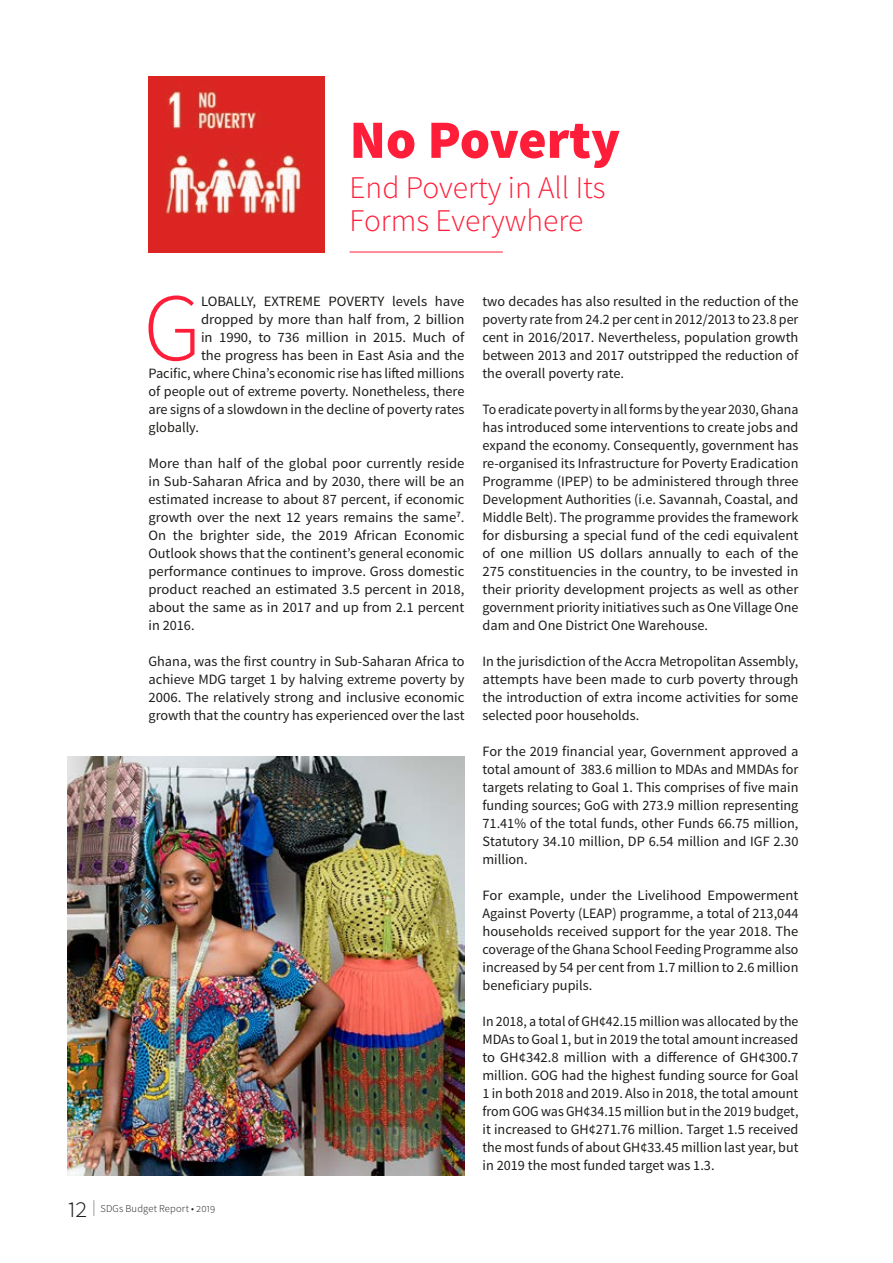
<style>
.page{position:relative;width:893px;height:1263px;background:#fff}
.page>*{position:absolute;margin:0;border:0;box-sizing:border-box;transform-origin:0 0}
.t1{font:300 96.15px "Source Sans Pro";color:#ff1e39}
.t2{font:900 54px "Source Sans Pro";color:#ff1e39}
.t3{font:300 31.5px/33px "Source Sans Pro";color:#ff1e39}
.t4{font:14.25px/18px "Source Sans Pro";color:#1c1c1a;text-align:justify}
.t5{font:300 10.5px "Source Sans Pro";letter-spacing:.015em;color:#1c1c1a}
.s1{font-size:25.5px}
.s2{font-size:15.75px}
</style>
<div class="page">
<img style="left:68px;top:756px;width:396px;height:419px">
<hr style="left:350px;top:252px;width:153px;height:1px;background:#ff1e39">
<img style="left:148px;top:76px;width:176px;height:176px">
<h2 class="t2" style="left:350px;top:105px;width:272px">No Poverty</h2>
<h3 class="t3" style="left:350px;top:171px;width:257px">End Poverty in All Its<br>Forms Everywhere</h3>
<h1 class="t1" style="left:144px;top:270px;width:59px">G</h1>
<p class="t4" style="left:201px;top:293px;width:265px">LOBALLY, EXTREME POVERTY levels have</p>
<p class="t4" style="left:201px;top:311px;width:265px">dropped by more than half from, 2 billion</p>
<p class="t4" style="left:201px;top:329px;width:265px">in 1990, to 736 million in 2015. Much of</p>
<p class="t4" style="left:201px;top:347px;width:265px">the progress has been in East Asia and the</p>
<p class="t4" style="left:148px;top:365px;width:317px">Pacific, where China’s economic rise has lifted millions</p>
<p class="t4" style="left:148px;top:383px;width:317px">of people out of extreme poverty. Nonetheless, there</p>
<p class="t4" style="left:148px;top:401px;width:318px">are signs of a slowdown in the decline of poverty rates</p>
<p class="t4" style="left:148px;top:419px;width:52px">globally.</p>
<p class="t4" style="left:148px;top:455px;width:317px">More than half of the global poor currently reside in Sub-Saharan Africa and by 2030, there will be an estimated increase to about 87 percent, if economic growth over the next 12 years remains the same<sup>7</sup>.<br>On the brighter side, the 2019 African Economic Outlook shows that the continent’s general economic performance continues to improve. Gross domestic product reached an estimated 3.5 percent in 2018, about the same as in 2017 and up from 2.1 percent in 2016.</p>
<p class="t4" style="left:148px;top:653px;width:317px">Ghana, was the first country in Sub-Saharan Africa to achieve MDG target 1 by halving extreme poverty by 2006. The relatively strong and inclusive economic growth that the country has experienced over the last</p>
<p class="t5" style="left:68px;top:1202px;width:149px"><span class="s1">12</span> <span class="s2">|</span> SDGs Budget Report • 2019</p>
<p class="t4" style="left:482px;top:293px;width:317px">two decades has also resulted in the reduction of the poverty rate from 24.2 per cent in 2012/2013 to 23.8 per cent in 2016/2017. Nevertheless, population growth between 2013 and 2017 outstripped the reduction of the overall poverty rate.</p>
<p class="t4" style="left:482px;top:401px;width:318px">To eradicate poverty in all forms by the year 2030, Ghana has introduced some interventions to create jobs and expand the economy. Consequently, government has re-organised its Infrastructure for Poverty Eradication Programme (IPEP) to be administered through three Development Authorities (i.e. Savannah, Coastal, and Middle Belt). The programme provides the framework for disbursing a special fund of the cedi equivalent of one million US dollars annually to each of the 275 constituencies in the country, to be invested in their priority development projects as well as other government priority initiatives such as One Village One dam and One District One Warehouse.</p>
<p class="t4" style="left:482px;top:653px;width:317px">In the jurisdiction of the Accra Metropolitan Assembly, attempts have been made to curb poverty through the introduction of extra income activities for some selected poor households.</p>
<p class="t4" style="left:482px;top:743px;width:318px">For the 2019 financial year, Government approved a total amount of 383.6 million to MDAs and MMDAs for targets relating to Goal 1. This comprises of five main funding sources; GoG with 273.9 million representing 71.41% of the total funds, other Funds 66.75 million, Statutory 34.10 million, DP 6.54 million and IGF 2.30 million.</p>
<p class="t4" style="left:482px;top:887px;width:317px">For example, under the Livelihood Empowerment Against Poverty (LEAP) programme, a total of 213,044 households received support for the year 2018. The coverage of the Ghana School Feeding Programme also increased by 54 per cent from 1.7 million to 2.6 million beneficiary pupils.</p>
<p class="t4" style="left:482px;top:1013px;width:318px">In 2018, a total of GH¢42.15 million was allocated by the MDAs to Goal 1, but in 2019 the total amount increased to GH¢342.8 million with a difference of GH¢300.7 million. GOG had the highest funding source for Goal 1 in both 2018 and 2019. Also in 2018, the total amount from GOG was GH¢34.15 million but in the 2019 budget, it increased to GH¢271.76 million. Target 1.5 received the most funds of about GH¢33.45 million last year, but in 2019 the most funded target was 1.3.</p>
</div>
